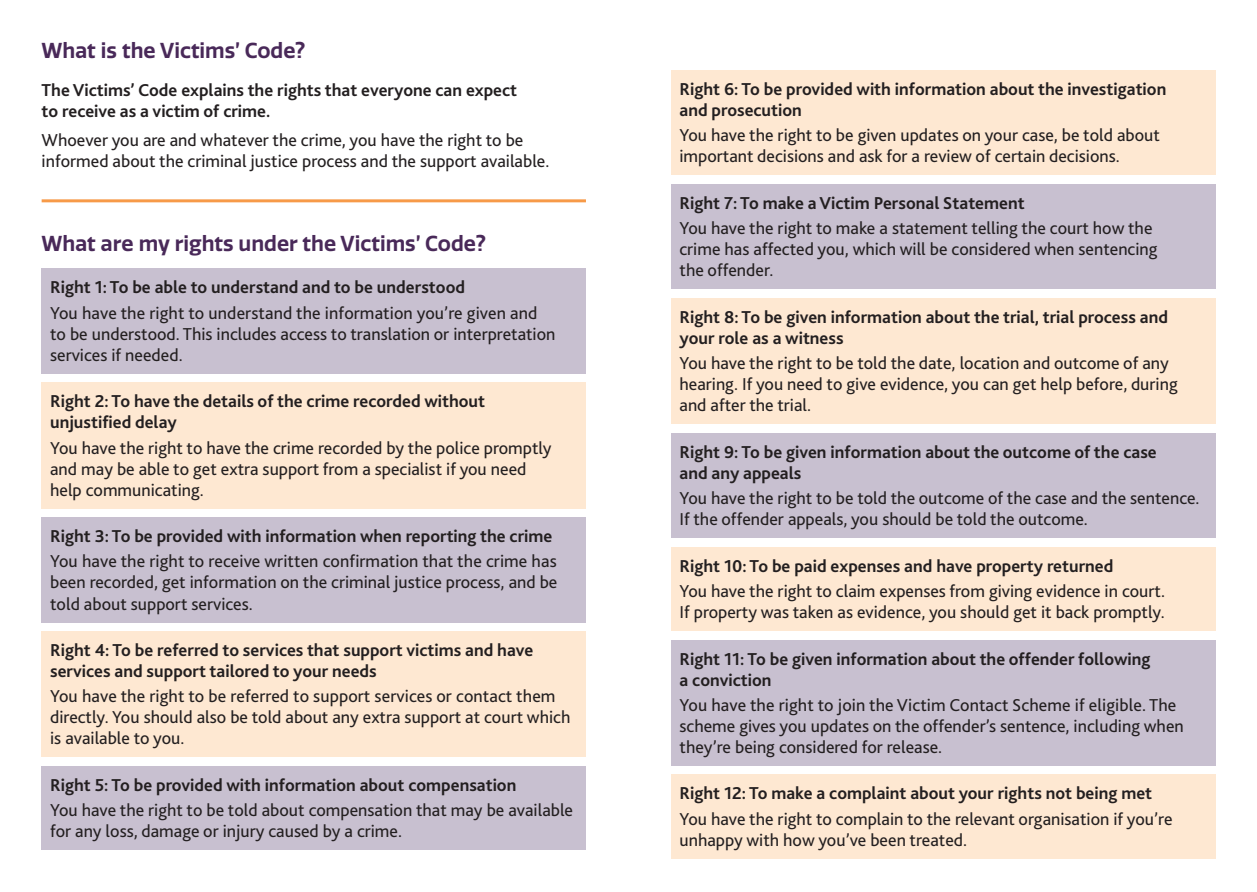
<style>
.page{position:relative;width:1257px;height:892px;background:#fff}
.page>*{position:absolute;margin:0;border:0;box-sizing:border-box;transform-origin:0 0}
.t1{font:600 21px "Quatro";color:#492959}
.t2{font:18px/21px "Bliss 2";color:#231f20}
.t3{font:700 18px/21px "Bliss 2";color:#231f20}
</style>
<div class="page">
<hr style="left:42px;top:199px;width:544px;height:3px;background:#f79a48">
<div style="left:42px;top:268px;width:544px;height:38px;background:#c8c0d0"></div>
<div style="left:42px;top:294px;width:544px;height:79px;background:#c8c0d0"></div>
<div style="left:42px;top:382px;width:544px;height:59px;background:#fee8d2"></div>
<div style="left:42px;top:428px;width:544px;height:80px;background:#fee8d2"></div>
<div style="left:42px;top:517px;width:544px;height:37px;background:#c8c0d0"></div>
<div style="left:42px;top:542px;width:544px;height:80px;background:#c8c0d0"></div>
<div style="left:42px;top:631px;width:544px;height:58px;background:#fee8d2"></div>
<div style="left:42px;top:677px;width:544px;height:79px;background:#fee8d2"></div>
<div style="left:42px;top:765px;width:544px;height:38px;background:#c8c0d0"></div>
<div style="left:42px;top:791px;width:544px;height:58px;background:#c8c0d0"></div>
<div style="left:671px;top:70px;width:544px;height:59px;background:#fee8d2"></div>
<div style="left:671px;top:117px;width:544px;height:58px;background:#fee8d2"></div>
<div style="left:671px;top:184px;width:544px;height:38px;background:#c8c0d0"></div>
<div style="left:671px;top:209px;width:544px;height:80px;background:#c8c0d0"></div>
<div style="left:671px;top:298px;width:544px;height:58px;background:#fee8d2"></div>
<div style="left:671px;top:344px;width:544px;height:80px;background:#fee8d2"></div>
<div style="left:671px;top:433px;width:544px;height:58px;background:#c8c0d0"></div>
<div style="left:671px;top:479px;width:544px;height:58px;background:#c8c0d0"></div>
<div style="left:671px;top:546px;width:544px;height:38px;background:#fee8d2"></div>
<div style="left:671px;top:572px;width:544px;height:58px;background:#fee8d2"></div>
<div style="left:671px;top:639px;width:544px;height:59px;background:#c8c0d0"></div>
<div style="left:671px;top:685px;width:544px;height:80px;background:#c8c0d0"></div>
<div style="left:671px;top:774px;width:544px;height:37px;background:#fee8d2"></div>
<div style="left:671px;top:799px;width:544px;height:59px;background:#fee8d2"></div>
<p class="t1" style="left:42px;top:38px;width:265px">What is the Victims’ Code?</p>
<p class="t3" style="left:42px;top:79px;width:477px">The Victims’ Code explains the rights that everyone can expect to receive as a victim of crime.</p>
<p class="t2" style="left:42px;top:129px;width:509px">Whoever you are and whatever the crime, you have the right to be informed about the criminal justice process and the support available.</p>
<p class="t1" style="left:42px;top:231px;width:446px">What are my rights under the Victims’ Code?</p>
<p class="t3" style="left:50px;top:276px;width:416px">Right 1: To be able to understand and to be understood</p>
<p class="t2" style="left:50px;top:301px;width:507px">You have the right to understand the information you’re given and to be understood. This includes access to translation or interpretation services if needed.</p>
<p class="t3" style="left:50px;top:390px;width:437px">Right 2: To have the details of the crime recorded without unjustified delay</p>
<p class="t2" style="left:50px;top:436px;width:503px">You have the right to have the crime recorded by the police promptly and may be able to get extra support from a specialist if you need help communicating.</p>
<p class="t3" style="left:50px;top:525px;width:504px">Right 3: To be provided with information when reporting the crime</p>
<p class="t2" style="left:50px;top:550px;width:509px;text-align:justify">You have the right to receive written confirmation that the crime has been recorded, get information on the criminal justice process, and be told about support services.</p>
<p class="t3" style="left:50px;top:639px;width:485px">Right 4: To be referred to services that support victims and have services and support tailored to your needs</p>
<p class="t2" style="left:50px;top:685px;width:522px">You have the right to be referred to support services or contact them directly. You should also be told about any extra support at court which is available to you.</p>
<p class="t3" style="left:50px;top:773px;width:468px">Right 5: To be provided with information about compensation</p>
<p class="t2" style="left:50px;top:799px;width:524px">You have the right to be told about compensation that may be available for any loss, damage or injury caused by a crime.</p>
<p class="t3" style="left:679px;top:78px;width:488px">Right 6: To be provided with information about the investigation and prosecution</p>
<p class="t2" style="left:679px;top:124px;width:482px">You have the right to be given updates on your case, be told about important decisions and ask for a review of certain decisions.</p>
<p class="t3" style="left:679px;top:192px;width:347px">Right 7: To make a Victim Personal Statement</p>
<p class="t2" style="left:679px;top:217px;width:479px">You have the right to make a statement telling the court how the crime has affected you, which will be considered when sentencing the offender.</p>
<p class="t3" style="left:679px;top:306px;width:490px">Right 8: To be given information about the trial, trial process and your role as a witness</p>
<p class="t2" style="left:679px;top:352px;width:500px">You have the right to be told the date, location and outcome of any hearing. If you need to give evidence, you can get help before, during and after the trial.</p>
<p class="t3" style="left:679px;top:440px;width:479px">Right 9: To be given information about the outcome of the case and any appeals</p>
<p class="t2" style="left:679px;top:487px;width:522px">You have the right to be told the outcome of the case and the sentence.<br>If the offender appeals, you should be told the outcome.</p>
<p class="t3" style="left:679px;top:554px;width:435px">Right 10: To be paid expenses and have property returned</p>
<p class="t2" style="left:679px;top:579px;width:487px">You have the right to claim expenses from giving evidence in court.<br>If property was taken as evidence, you should get it back promptly.</p>
<p class="t3" style="left:679px;top:647px;width:473px">Right 11: To be given information about the offender following a conviction</p>
<p class="t2" style="left:679px;top:693px;width:506px">You have the right to join the Victim Contact Scheme if eligible. The scheme gives you updates on the offender’s sentence, including when they’re being considered for release.</p>
<p class="t3" style="left:679px;top:782px;width:474px">Right 12: To make a complaint about your rights not being met</p>
<p class="t2" style="left:679px;top:807px;width:494px">You have the right to complain to the relevant organisation if you’re unhappy with how you’ve been treated.</p>
</div>
